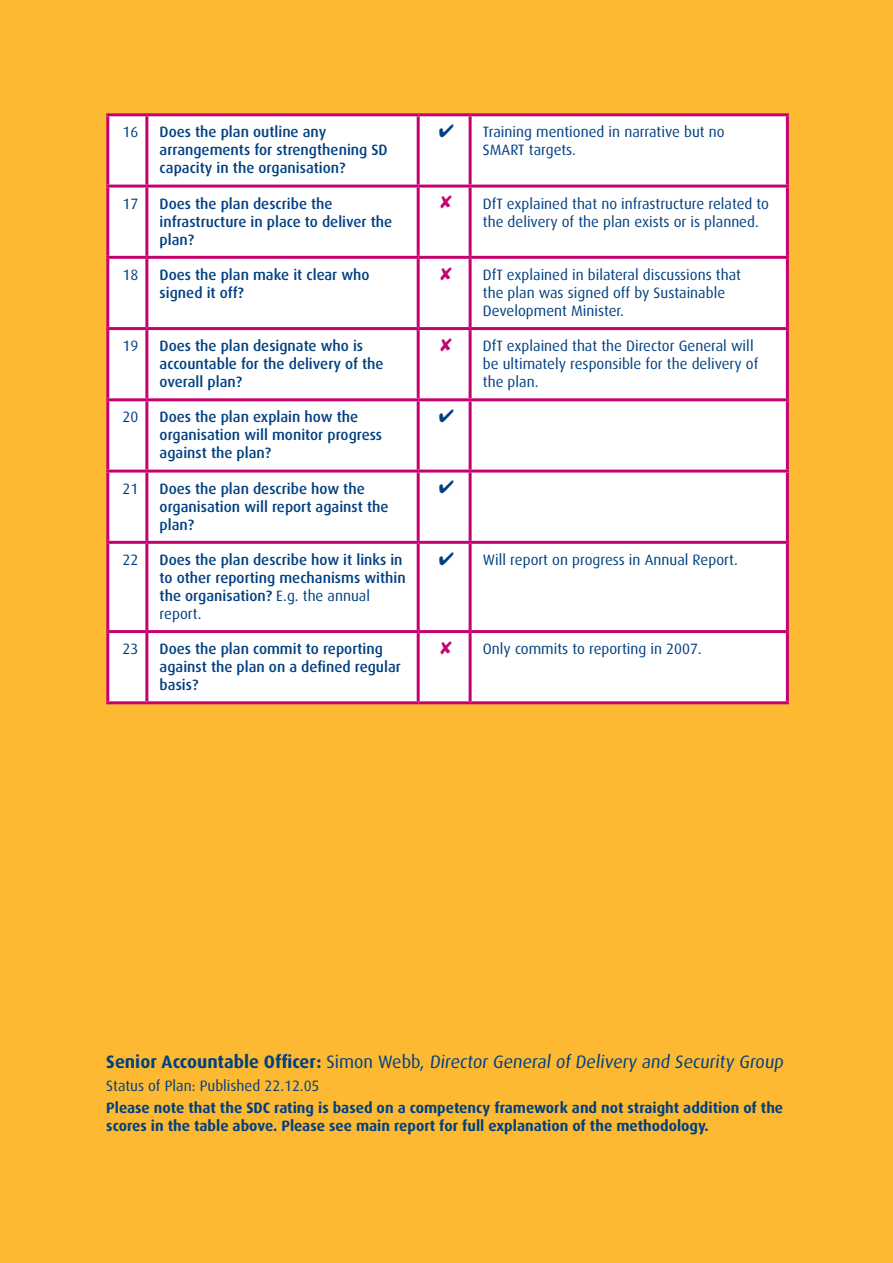
<style>
.page{position:relative;width:893px;height:1263px;background:#fdb931}
.page>*{position:absolute;margin:0;border:0;box-sizing:border-box;transform-origin:0 0}
.t1{font:18px "Dax";color:#014081}
.t2{font:500 15px/18px "Dax";color:#014081}
.t3{font:15px/18px "Dax";color:#014081}
.t4{font:700 15px/18px "Dax";color:#014081}
.s1{font-weight:400}
.s2{font-weight:700}
</style>
<div class="page">
<div style="left:109px;top:116px;width:677px;height:585px;background:#fff"></div>
<hr style="left:106px;top:113px;width:41px;height:3px;background:#c60170">
<hr style="left:106px;top:116px;width:3px;height:69px;background:#c60170">
<hr style="left:147px;top:113px;width:271px;height:3px;background:#c60170">
<hr style="left:145px;top:116px;width:3px;height:69px;background:#c60170">
<hr style="left:418px;top:113px;width:52px;height:3px;background:#c60170">
<hr style="left:417px;top:116px;width:3px;height:69px;background:#c60170">
<hr style="left:470px;top:113px;width:319px;height:3px;background:#c60170">
<hr style="left:469px;top:116px;width:3px;height:69px;background:#c60170">
<hr style="left:786px;top:116px;width:3px;height:69px;background:#c60170">
<hr style="left:106px;top:185px;width:41px;height:3px;background:#c60170">
<hr style="left:106px;top:188px;width:3px;height:68px;background:#c60170">
<hr style="left:147px;top:185px;width:271px;height:3px;background:#c60170">
<hr style="left:145px;top:188px;width:3px;height:68px;background:#c60170">
<hr style="left:418px;top:185px;width:52px;height:3px;background:#c60170">
<hr style="left:417px;top:188px;width:3px;height:68px;background:#c60170">
<hr style="left:470px;top:185px;width:319px;height:3px;background:#c60170">
<hr style="left:469px;top:188px;width:3px;height:68px;background:#c60170">
<hr style="left:786px;top:188px;width:3px;height:68px;background:#c60170">
<hr style="left:106px;top:256px;width:41px;height:3px;background:#c60170">
<hr style="left:106px;top:259px;width:3px;height:68px;background:#c60170">
<hr style="left:147px;top:256px;width:271px;height:3px;background:#c60170">
<hr style="left:145px;top:259px;width:3px;height:68px;background:#c60170">
<hr style="left:418px;top:256px;width:52px;height:3px;background:#c60170">
<hr style="left:417px;top:259px;width:3px;height:68px;background:#c60170">
<hr style="left:470px;top:256px;width:319px;height:3px;background:#c60170">
<hr style="left:469px;top:259px;width:3px;height:68px;background:#c60170">
<hr style="left:786px;top:259px;width:3px;height:68px;background:#c60170">
<hr style="left:106px;top:327px;width:41px;height:3px;background:#c60170">
<hr style="left:106px;top:330px;width:3px;height:68px;background:#c60170">
<hr style="left:147px;top:327px;width:271px;height:3px;background:#c60170">
<hr style="left:145px;top:330px;width:3px;height:68px;background:#c60170">
<hr style="left:418px;top:327px;width:52px;height:3px;background:#c60170">
<hr style="left:417px;top:330px;width:3px;height:68px;background:#c60170">
<hr style="left:470px;top:327px;width:319px;height:3px;background:#c60170">
<hr style="left:469px;top:330px;width:3px;height:68px;background:#c60170">
<hr style="left:786px;top:330px;width:3px;height:68px;background:#c60170">
<hr style="left:106px;top:398px;width:41px;height:3px;background:#c60170">
<hr style="left:106px;top:401px;width:3px;height:69px;background:#c60170">
<hr style="left:147px;top:398px;width:271px;height:3px;background:#c60170">
<hr style="left:145px;top:401px;width:3px;height:69px;background:#c60170">
<hr style="left:418px;top:398px;width:52px;height:3px;background:#c60170">
<hr style="left:417px;top:401px;width:3px;height:69px;background:#c60170">
<hr style="left:470px;top:398px;width:319px;height:3px;background:#c60170">
<hr style="left:469px;top:401px;width:3px;height:69px;background:#c60170">
<hr style="left:786px;top:401px;width:3px;height:69px;background:#c60170">
<hr style="left:106px;top:470px;width:41px;height:3px;background:#c60170">
<hr style="left:106px;top:473px;width:3px;height:68px;background:#c60170">
<hr style="left:147px;top:470px;width:271px;height:3px;background:#c60170">
<hr style="left:145px;top:473px;width:3px;height:68px;background:#c60170">
<hr style="left:418px;top:470px;width:52px;height:3px;background:#c60170">
<hr style="left:417px;top:473px;width:3px;height:68px;background:#c60170">
<hr style="left:470px;top:470px;width:319px;height:3px;background:#c60170">
<hr style="left:469px;top:473px;width:3px;height:68px;background:#c60170">
<hr style="left:786px;top:473px;width:3px;height:68px;background:#c60170">
<hr style="left:106px;top:541px;width:41px;height:3px;background:#c60170">
<hr style="left:106px;top:544px;width:3px;height:86px;background:#c60170">
<hr style="left:147px;top:541px;width:271px;height:3px;background:#c60170">
<hr style="left:145px;top:544px;width:3px;height:86px;background:#c60170">
<hr style="left:418px;top:541px;width:52px;height:3px;background:#c60170">
<hr style="left:417px;top:544px;width:3px;height:86px;background:#c60170">
<hr style="left:470px;top:541px;width:319px;height:3px;background:#c60170">
<hr style="left:469px;top:544px;width:3px;height:86px;background:#c60170">
<hr style="left:786px;top:544px;width:3px;height:86px;background:#c60170">
<hr style="left:106px;top:630px;width:41px;height:3px;background:#c60170">
<hr style="left:106px;top:633px;width:3px;height:68px;background:#c60170">
<hr style="left:147px;top:630px;width:271px;height:3px;background:#c60170">
<hr style="left:145px;top:633px;width:3px;height:68px;background:#c60170">
<hr style="left:418px;top:630px;width:52px;height:3px;background:#c60170">
<hr style="left:417px;top:633px;width:3px;height:68px;background:#c60170">
<hr style="left:470px;top:630px;width:319px;height:3px;background:#c60170">
<hr style="left:469px;top:633px;width:3px;height:68px;background:#c60170">
<hr style="left:786px;top:633px;width:3px;height:68px;background:#c60170">
<hr style="left:106px;top:701px;width:41px;height:3px;background:#c60170">
<hr style="left:147px;top:701px;width:271px;height:3px;background:#c60170">
<hr style="left:418px;top:701px;width:52px;height:3px;background:#c60170">
<hr style="left:470px;top:701px;width:319px;height:3px;background:#c60170">
<svg style="left:441px;top:195px;width:11px;height:14px"></svg>
<svg style="left:441px;top:267px;width:11px;height:13px"></svg>
<svg style="left:441px;top:338px;width:11px;height:13px"></svg>
<svg style="left:439px;top:409px;width:14px;height:13px"></svg>
<svg style="left:439px;top:480px;width:14px;height:13px"></svg>
<svg style="left:441px;top:641px;width:11px;height:13px"></svg>
<p class="t3" style="left:123px;top:123px;width:17px">16</p>
<p class="t2" style="left:160px;top:123px;width:230px">Does the plan outline any arrangements for strengthening SD capacity in the organisation?</p>
<p class="t3" style="left:483px;top:123px;width:243px;text-indent:-44px">✔ Training mentioned in narrative but no<br>SMART targets.</p>
<p class="t3" style="left:123px;top:194px;width:17px">17</p>
<p class="t2" style="left:160px;top:194px;width:234px">Does the plan describe the infrastructure in place to deliver the plan?</p>
<p class="t3" style="left:483px;top:194px;width:288px">DfT explained that no infrastructure related to the delivery of the plan exists or is planned.</p>
<p class="t3" style="left:123px;top:266px;width:17px">18</p>
<p class="t2" style="left:160px;top:266px;width:212px">Does the plan make it clear who signed it off?</p>
<p class="t3" style="left:483px;top:266px;width:260px">DfT explained in bilateral discussions that the plan was signed off by Sustainable<br>Development Minister.</p>
<p class="t3" style="left:123px;top:337px;width:17px">19</p>
<p class="t2" style="left:160px;top:337px;width:225px">Does the plan designate who is accountable for the delivery of the overall plan?</p>
<p class="t3" style="left:483px;top:337px;width:277px">DfT explained that the Director General will be ultimately responsible for the delivery of the plan.</p>
<p class="t3" style="left:123px;top:408px;width:17px">20</p>
<p class="t2" style="left:160px;top:408px;width:224px">Does the plan explain how the organisation will monitor progress against the plan?</p>
<p class="t3" style="left:123px;top:479px;width:17px">21</p>
<p class="t2" style="left:160px;top:479px;width:230px">Does the plan describe how the organisation will report against the plan?</p>
<p class="t3" style="left:123px;top:551px;width:17px">22</p>
<p class="t2" style="left:160px;top:551px;width:248px">Does the plan describe how it links in to other reporting mechanisms within the organisation? <span class="s1">E.g. the annual report.</span></p>
<p class="t3" style="left:439px;top:551px;width:301px">✔ Will report on progress in Annual Report.</p>
<p class="t3" style="left:123px;top:640px;width:17px">23</p>
<p class="t2" style="left:160px;top:640px;width:243px">Does the plan commit to reporting against the plan on a defined regular basis?</p>
<p class="t3" style="left:483px;top:640px;width:220px">Only commits to reporting in 2007.</p>
<p class="t1" style="left:106px;top:1052px;width:681px"><span class="s2">Senior Accountable Officer:</span> Simon Webb, Director General of Delivery and Security Group</p>
<p class="t3" style="left:106px;top:1076px;width:215px">Status of Plan: Published 22.12.05</p>
<p class="t4" style="left:106px;top:1099px;width:678px">Please note that the SDC rating is based on a competency framework and not straight addition of the scores in the table above. Please see main report for full explanation of the methodology.</p>
</div>
